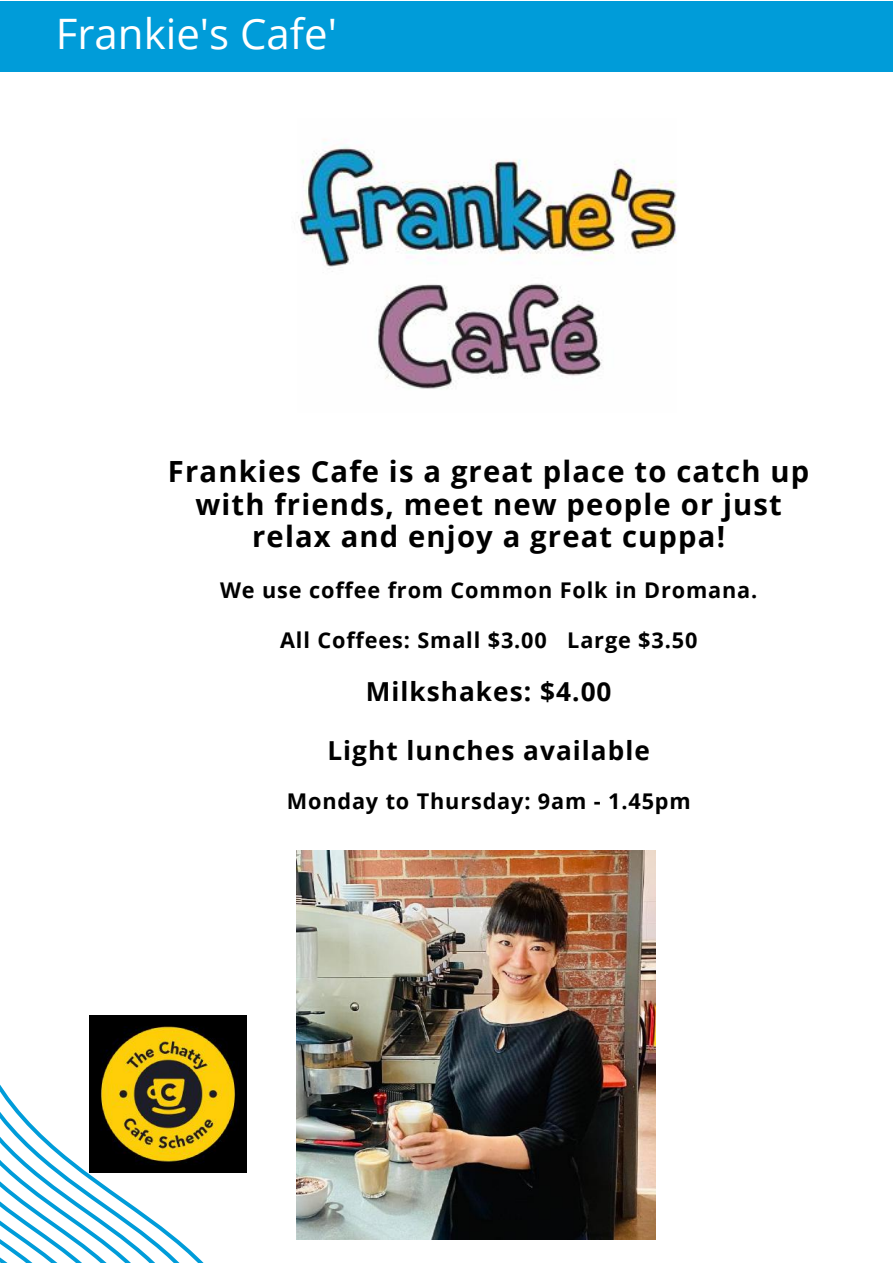
<style>
.page{position:relative;width:893px;height:1264px;background:#fff}
.page>*{position:absolute;margin:0;border:0;box-sizing:border-box;transform-origin:0 0}
.t1{font:42px "Open Sans";color:#fff}
.t2{font:700 29.1px/32.5px "Open Sans";letter-spacing:.04em;color:#000;text-align:center}
.t3{font:700 26.1px "Open Sans";letter-spacing:.04em;color:#000}
.t4{font:700 21.6px "Open Sans";letter-spacing:.04em;color:#000}
</style>
<div class="page">
<svg style="left:0;top:1084px;width:446px;height:178px"></svg>
<div style="left:0;top:1px;width:892px;height:70px;background:#009cd9"></div>
<img style="left:294px;top:142px;width:383px;height:247px">
<img style="left:296px;top:850px;width:359px;height:389px">
<img style="left:89px;top:1015px;width:158px;height:157px">
<h1 class="t1" style="left:56px;top:4px;width:283px">Frankie's Cafe'</h1>
<h2 class="t2" style="left:168px;top:454px;width:642px">Frankies Cafe is a great place to catch up with friends, meet new people or just relax and enjoy a great cuppa!</h2>
<p class="t4" style="left:220px;top:575px;width:538px">We use coffee from Common Folk in Dromana.</p>
<p class="t4" style="left:280px;top:624px;width:418px">All Coffees: Small $3.00 Large $3.50</p>
<p class="t3" style="left:366px;top:673px;width:247px">Milkshakes: $4.00</p>
<p class="t3" style="left:327px;top:732px;width:324px">Light lunches available</p>
<p class="t4" style="left:287px;top:786px;width:405px">Monday to Thursday: 9am - 1.45pm</p>
</div>
